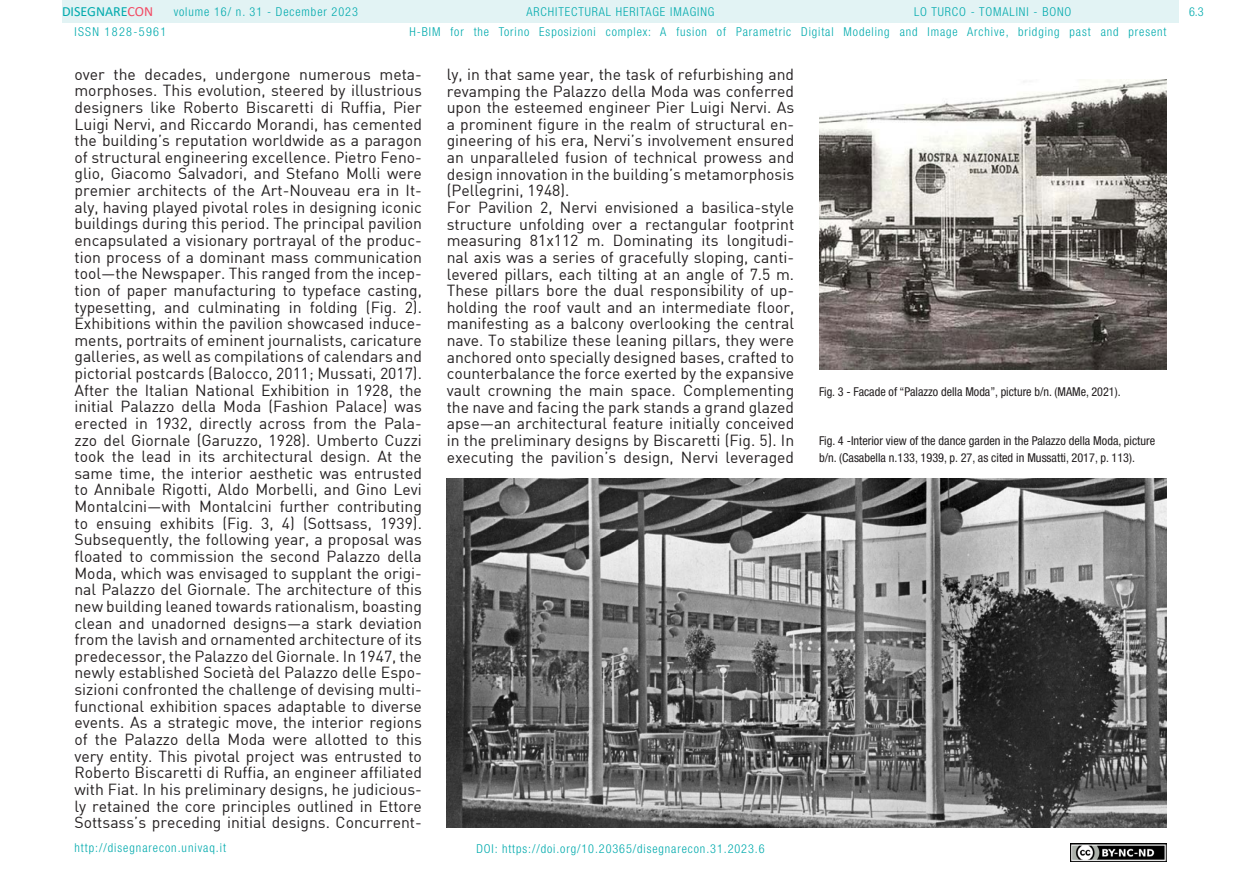
<style>
.page{position:relative;width:1241px;height:893px;background:#fff}
.page>*{position:absolute;margin:0;border:0;box-sizing:border-box;transform-origin:0 0}
.t1{font:15.75px/16.6px "DIN";color:#231f20;text-align:justify}
.t2{font:14px "Calibri";color:#00aaad}
.t3{font:300 condensed 12.25px "Helvetica Neue LT Std";letter-spacing:.075em;color:#00aaad}
.t4{font:condensed 12.25px/16.6px "Helvetica Neue LT Std";color:#231f20}
.t5{font:300 condensed 12.25px "Helvetica Neue LT Std";letter-spacing:.11em;color:#00aaad}
.s1{color:#f24862}
</style>
<div class="page">
<div style="left:62px;top:0;width:1116px;height:23px;background:#e2f3f4"></div>
<img style="left:1070px;top:843px;width:96px;height:18px">
<img style="left:446px;top:479px;width:720px;height:349px">
<img style="left:819px;top:80px;width:347px;height:289px">
<p class="t2" style="left:62px;top:2px;width:93px">DISEGNARE<span class="s1">CON</span></p>
<p class="t3" style="left:914px;top:5px;width:159px">LO TURCO - TOMALINI - BONO</p>
<p class="t3" style="left:174px;top:5px;width:186px">volume 16/ n. 31 - December 2023</p>
<p class="t3" style="left:526px;top:5px;width:189px">ARCHITECTURAL HERITAGE IMAGING</p>
<p class="t5" style="left:74px;top:24px;width:93px">ISSN 1828-5961</p>
<p class="t3" style="left:409px;top:25px;width:758px">H-BIM for the Torino Esposizioni complex: A fusion of Parametric Digital Modeling and Image Archive, bridging past and present</p>
<p class="t1" style="left:74px;top:65px;width:349px">over the decades, undergone numerous meta&shy;morphoses. This evolution, steered by illustrious designers like Roberto Biscaretti di Ruffia, Pier Luigi Nervi, and Riccardo Morandi, has cemented the building’s reputation worldwide as a paragon of structural engineering excellence. Pietro Feno&shy;glio, Giacomo Salvadori, and Stefano Molli were premier architects of the Art-Nouveau era in It&shy;aly, having played pivotal roles in designing iconic buildings during this period. The principal pavilion encapsulated a visionary portrayal of the produc&shy;tion process of a dominant mass communication tool—the Newspaper. This ranged from the incep&shy;tion of paper manufacturing to typeface casting, typesetting, and culminating in folding (Fig. 2).<br>Exhibitions within the pavilion showcased induce&shy;ments, portraits of eminent journalists, caricature galleries, as well as compilations of calendars and pictorial postcards (Balocco, 2011; Mussati, 2017).<br>After the Italian National Exhibition in 1928, the initial Palazzo della Moda (Fashion Palace) was erected in 1932, directly across from the Pala&shy;zzo del Giornale (Garuzzo, 1928). Umberto Cuzzi took the lead in its architectural design. At the same time, the interior aesthetic was entrusted to Annibale Rigotti, Aldo Morbelli, and Gino Levi Montalcini—with Montalcini further contributing to ensuing exhibits (Fig. 3, 4) (Sottsass, 1939).<br>Subsequently, the following year, a proposal was floated to commission the second Palazzo della Moda, which was envisaged to supplant the origi&shy;nal Palazzo del Giornale. The architecture of this new building leaned towards rationalism, boasting clean and unadorned designs—a stark deviation from the lavish and ornamented architecture of its predecessor, the Palazzo del Giornale. In 1947, the newly established Società del Palazzo delle Espo&shy;sizioni confronted the challenge of devising multi&shy;functional exhibition spaces adaptable to diverse events. As a strategic move, the interior regions of the Palazzo della Moda were allotted to this very entity. This pivotal project was entrusted to Roberto Biscaretti di Ruffia, an engineer affiliated with Fiat. In his preliminary designs, he judicious&shy;ly retained the core principles outlined in Ettore Sottsass’s preceding initial designs. Concurrent-</p>
<p class="t1" style="left:446px;top:66px;width:349px;text-align:left">ly, in that same year, the task of refurbishing and revamping the Palazzo della Moda was conferred upon the esteemed engineer Pier Luigi Nervi. As a prominent figure in the realm of structural en&shy;gineering of his era, Nervi’s involvement ensured an unparalleled fusion of technical prowess and design innovation in the building’s metamorphosis (Pellegrini, 1948).<br>For Pavilion 2, Nervi envisioned a basilica-style structure unfolding over a rectangular footprint measuring 81x112 m. Dominating its longitudi&shy;nal axis was a series of gracefully sloping, canti&shy;levered pillars, each tilting at an angle of 7.5 m.<br>These pillars bore the dual responsibility of up&shy;holding the roof vault and an intermediate floor, manifesting as a balcony overlooking the central nave. To stabilize these leaning pillars, they were anchored onto specially designed bases, crafted to counterbalance the force exerted by the expansive vault crowning the main space. Complementing the nave and facing the park stands a grand glazed apse—an architectural feature initially conceived in the preliminary designs by Biscaretti (Fig. 5). In executing the pavilion’s design, Nervi leveraged</p>
<p class="t3" style="left:74px;top:841px;width:153px">http://disegnarecon.univaq.it</p>
<p class="t3" style="left:476px;top:842px;width:290px">DOI: https://doi.org/10.20365/disegnarecon.31.2023.6</p>
<p class="t4" style="left:819px;top:383px;width:303px">Fig. 3 - Facade of “Palazzo della Moda”, picture b/n. (MAMe, 2021).</p>
<p class="t4" style="left:819px;top:433px;width:337px">Fig. 4 -Interior view of the dance garden in the Palazzo della Moda, picture b/n. (Casabella n.133, 1939, p. 27, as cited in Mussatti, 2017, p. 113).</p>
<p class="t3" style="left:1188px;top:5px;width:16px">6.3</p>
</div>
